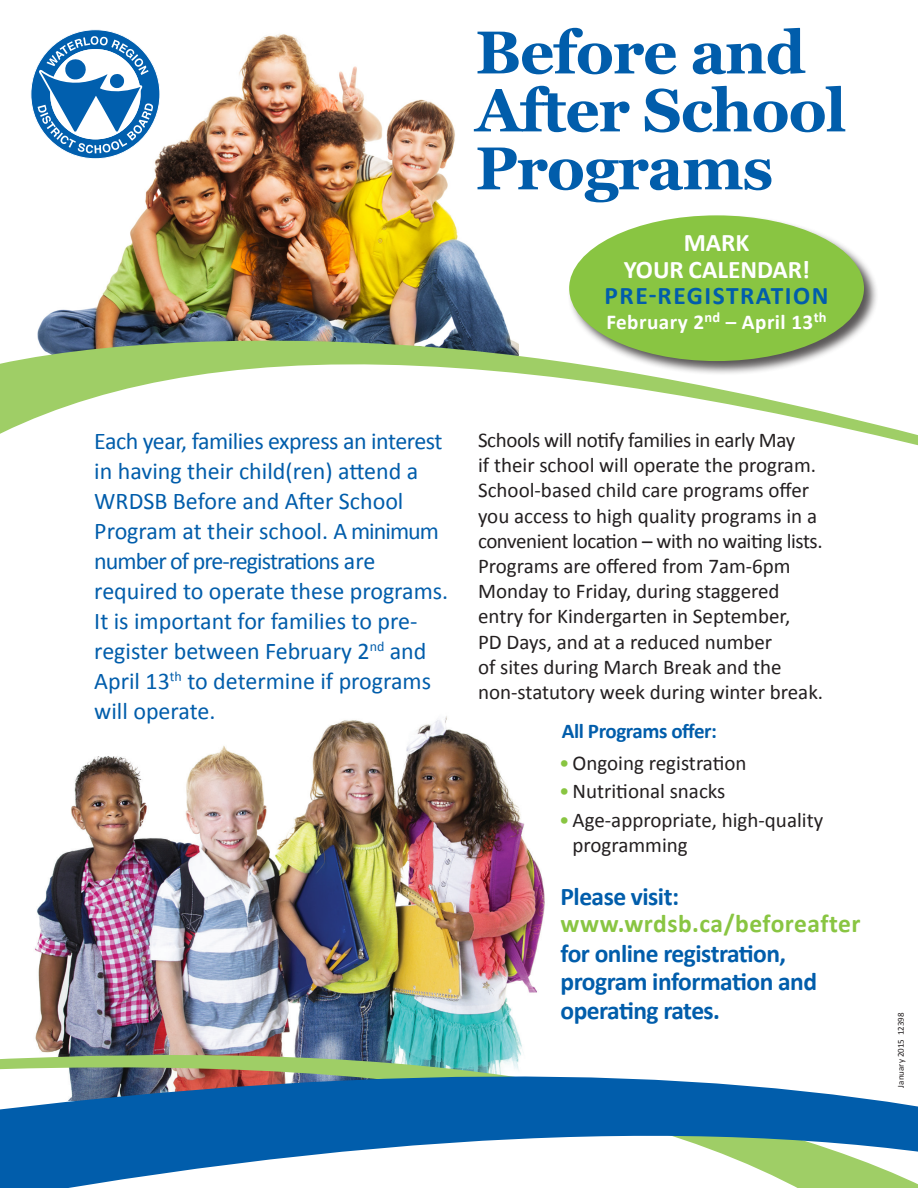
<style>
.page{position:relative;width:918px;height:1188px;background:#fff}
.page>*{position:absolute;margin:0;border:0;box-sizing:border-box;transform-origin:0 0}
.poster_-_Title_-_Cal{font:700 60.3px/57.9px "Georgia";letter-spacing:-.02em;color:#015dab}
.poster_-_Intro_text{font:700 25.5px/28.5px "Calibri";letter-spacing:-.02em;color:#015dab}
.poster_-_Intro_text-2{font:700 25.5px/27px "Calibri";letter-spacing:.01em;color:#89c542}
.poster_-_Intro_text-3{font:700 25.35px/26.5px "Calibri";color:#fff;text-align:center}
.poster_-_Secondary_t{font:24px/30px "Calibri";color:#015dab}
.poster_-_Intro_text-4{font:700 21.15px "Calibri";letter-spacing:.02em;color:#fff}
.poster_-_body{font:21px/25.2px "Calibri";color:#231f20}
.poster_-_Secondary_t-2{font:21px/25.2px "Calibri";letter-spacing:-.005em;color:#231f20}
.poster_-_body-2{font:700 21px "Calibri";letter-spacing:-.02em;color:#015dab}
.t1{font:9px "Calibri";color:#231f20}
.s1{color:#015dab}
.s2{color:#89c542}
</style>
<div class="page">
<img style="left:30px;top:34px;width:470px;height:275px">
<svg style="left:31px;top:30px;width:129px;height:129px"></svg>
<img style="left:35px;top:716px;width:510px;height:331px">
<img style="left:38px;top:1047px;width:485px;height:6px">
<svg style="left:0;top:1053px;width:918px;height:135px"></svg>
<svg style="left:0;top:309px;width:918px;height:137px"></svg>
<div style="left:568px;top:214px;width:311px;height:162px;background:#231f20;opacity:.75"></div>
<div style="left:569px;top:215px;width:295px;height:146px;background:#89c542;border-radius:50%"></div>
<p class="poster_-_Title_-_Cal" style="left:475px;top:24px;width:372px">Before and<br>After School<br>Programs</p>
<p class="poster_-_Intro_text-3" style="left:605px;top:228px;width:225px">MARK<br>YOUR CALENDAR!<br><span class="s1">PRE-REGISTRATION</span></p>
<p class="poster_-_Intro_text-4" style="left:606px;top:309px;width:222px">February 2<sup>nd</sup> – April 13<sup>th</sup></p>
<p class="poster_-_Secondary_t" style="left:94px;top:425px;width:356px">Each year, families express an interest in having their child(ren) attend a<br>WRDSB Before and After School<br>Program at their school. A minimum number of pre-registrations are required to operate these programs.<br>It is important for families to pre&shy;register between February 2<sup>nd</sup> and<br>April 13<sup>th</sup> to determine if programs will operate.</p>
<p class="poster_-_Secondary_t-2" style="left:478px;top:427px;width:346px">Schools will notify families in early May<br>if their school will operate the program.<br>School-based child care programs offer you access to high quality programs in a convenient location – with no waiting lists.</p>
<p class="poster_-_body" style="left:478px;top:553px;width:347px">Programs are offered from 7am-6pm Monday to Friday, during staggered entry for Kindergarten in September,<br>PD Days, and at a reduced number<br>of sites during March Break and the non-statutory week during winter break.</p>
<p class="poster_-_body-2" style="left:562px;top:718px;width:157px">All Programs offer:</p>
<p class="poster_-_body" style="left:559px;top:749px;width:189px"><span class="s2">•</span>Ongoing registration</p>
<p class="poster_-_body" style="left:559px;top:778px;width:168px"><span class="s2">•</span>Nutritional snacks</p>
<p class="poster_-_body" style="left:573px;top:806px;width:252px;text-indent:-14px"><span class="s2">•</span> Age-appropriate, high-quality programming</p>
<p class="poster_-_Intro_text-2" style="left:561px;top:882px;width:302px"><span class="s1">Please visit: </span>www.wrdsb.ca/beforeafter</p>
<p class="poster_-_Intro_text" style="left:561px;top:938px;width:258px">for online registration, program information and operating rates.</p>
<p class="t1" style="left:895px;top:1088px;width:77px;rotate:-90deg">January 2015 12398</p>
</div>
